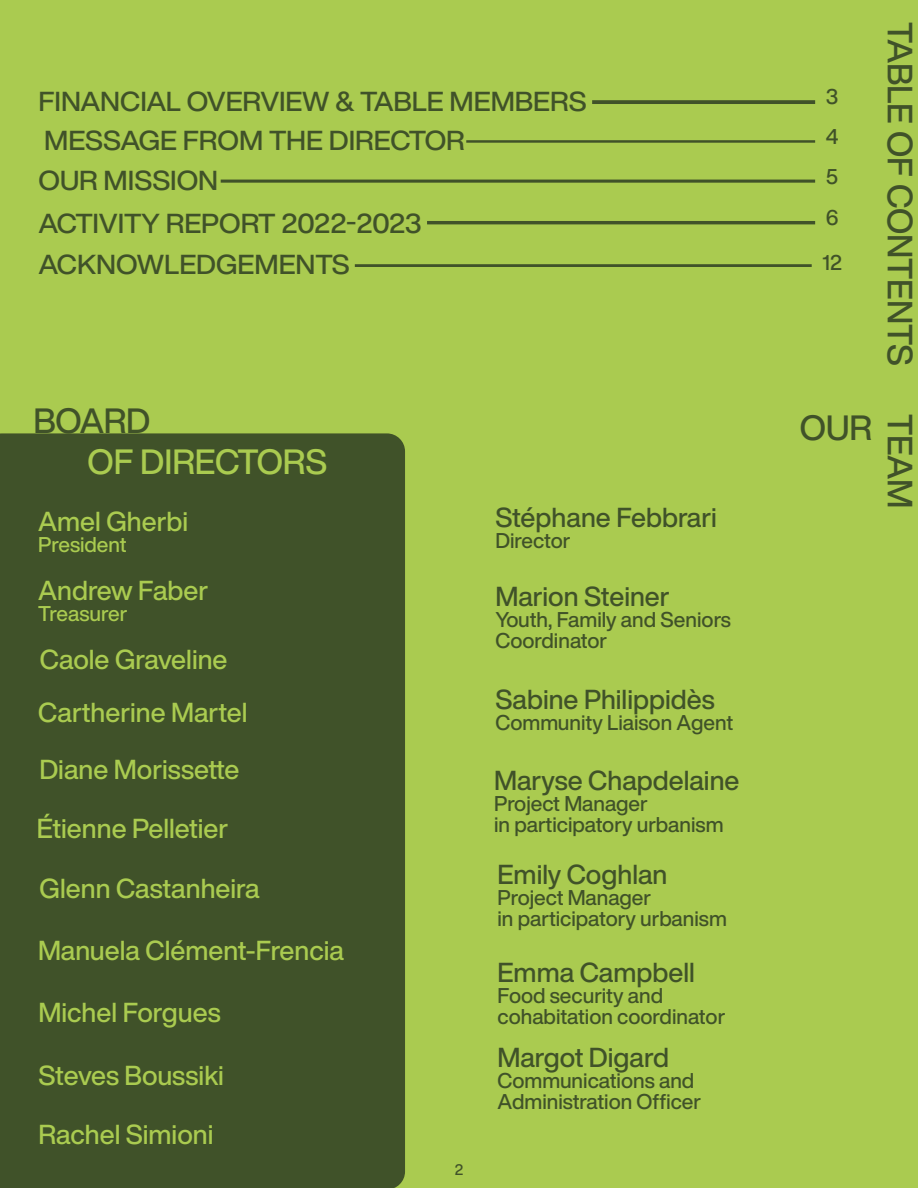
<style>
.page{position:relative;width:918px;height:1188px;background:#aacb50}
.page>*{position:absolute;margin:0;border:0;box-sizing:border-box;transform-origin:0 0}
.t1{font:500 34.5px "Helvetica Now Display";letter-spacing:-.01em;color:#405229}
.t2{font:500 34.5px "Helvetica Now Display";color:#aacb50}
.t3{font:500 27px/53.1px "Helvetica Now Display";color:#aacb50}
.t4{font:500 27px/42.2px "Helvetica Now Display";color:#405229;scale:1.05 1}
.t5{font:500 27px "Helvetica Now Display";color:#405229}
.t6{font:500 21px/21px "Helvetica Now Display";color:#405229}
.t7{font:500 21px "Helvetica Now Display";color:#aacb50}
.t8{font:500 15px "Helvetica Now Display";color:#405229}
</style>
<div class="page">
<div style="left:0;top:433px;width:405px;height:755px;background:#405229"></div>
<svg style="left:592px;top:100px;width:223px;height:4px"></svg>
<hr style="left:466px;top:140px;width:349px;height:3px;background:#405229">
<hr style="left:221px;top:180px;width:594px;height:3px;background:#405229">
<hr style="left:427px;top:221px;width:388px;height:3px;background:#405229">
<hr style="left:355px;top:264px;width:457px;height:3px;background:#405229">
<p class="t4" style="left:38px;top:80px;width:523px">FINANCIAL OVERVIEW &amp; TABLE MEMBERS</p>
<p class="t4" style="left:44px;top:119px;width:402px">MESSAGE FROM THE DIRECTOR</p>
<p class="t4" style="left:38px;top:159px;width:366px">OUR MISSION<br>ACTIVITY REPORT 2022-2023<br>ACKNOWLEDGEMENTS</p>
<h1 class="t1" style="left:34px;top:397px;width:118px">BOARD</h1>
<h1 class="t2" style="left:88px;top:438px;width:241px">OF DIRECTORS</h1>
<p class="t3" style="left:38px;top:495px;width:151px">Amel Gherbi</p>
<p class="t7" style="left:38px;top:530px;width:90px">President</p>
<p class="t3" style="left:38px;top:564px;width:172px">Andrew Faber</p>
<p class="t7" style="left:38px;top:599px;width:91px">Treasurer</p>
<p class="t3" style="left:38px;top:632px;width:211px">Caole Graveline<br>Cartherine Martel</p>
<p class="t3" style="left:37px;top:740px;width:204px;line-height:59.1px">Diane Morissette<br>Étienne Pelletier</p>
<p class="t3" style="left:40px;top:862px;width:222px">Glenn Castanheira</p>
<p class="t3" style="left:38px;top:924px;width:308px">Manuela Clément-Frencia</p>
<p class="t3" style="left:39px;top:985px;width:184px">Michel Forgues</p>
<p class="t3" style="left:39px;top:1049px;width:187px">Steves Boussiki</p>
<p class="t3" style="left:38px;top:1108px;width:177px">Rachel Simioni</p>
<p class="t8" style="left:455px;top:1160px;width:10px">2</p>
<p class="t5" style="left:495px;top:498px;width:223px">Stéphane Febbrari</p>
<p class="t6" style="left:495px;top:530px;width:76px">Director</p>
<p class="t5" style="left:495px;top:578px;width:176px">Marion Steiner</p>
<p class="t6" style="left:495px;top:609px;width:237px">Youth, Family and Seniors<br>Coordinator</p>
<p class="t5" style="left:495px;top:681px;width:221px">Sabine Philippidès</p>
<p class="t6" style="left:495px;top:712px;width:239px">Community Liaison Agent</p>
<p class="t5" style="left:494px;top:762px;width:247px">Maryse Chapdelaine</p>
<p class="t6" style="left:494px;top:793px;width:231px">Project Manager<br>in participatory urbanism</p>
<p class="t5" style="left:498px;top:855px;width:172px">Emily Coghlan</p>
<p class="t6" style="left:498px;top:886px;width:231px">Project Manager<br>in participatory urbanism</p>
<p class="t5" style="left:498px;top:954px;width:199px">Emma Campbell</p>
<p class="t6" style="left:498px;top:985px;width:229px">Food security and cohabitation coordinator</p>
<p class="t5" style="left:498px;top:1038px;width:173px">Margot Digard</p>
<p class="t6" style="left:498px;top:1070px;width:205px">Communications and<br>Administration Officer</p>
<p class="t6" style="left:826px;top:77px;width:14px;line-height:40.3px;text-align:justify">3<br>4<br>5<br>6</p>
<p class="t6" style="left:822px;top:252px;width:21px">12</p>
<h1 class="t1" style="left:924px;top:22px;width:345px;rotate:90deg">TABLE OF CONTENTS</h1>
<h1 class="t1" style="left:800px;top:404px;width:74px">OUR</h1>
<h1 class="t1" style="left:924px;top:414px;width:96px;rotate:90deg">TEAM</h1>
</div>
